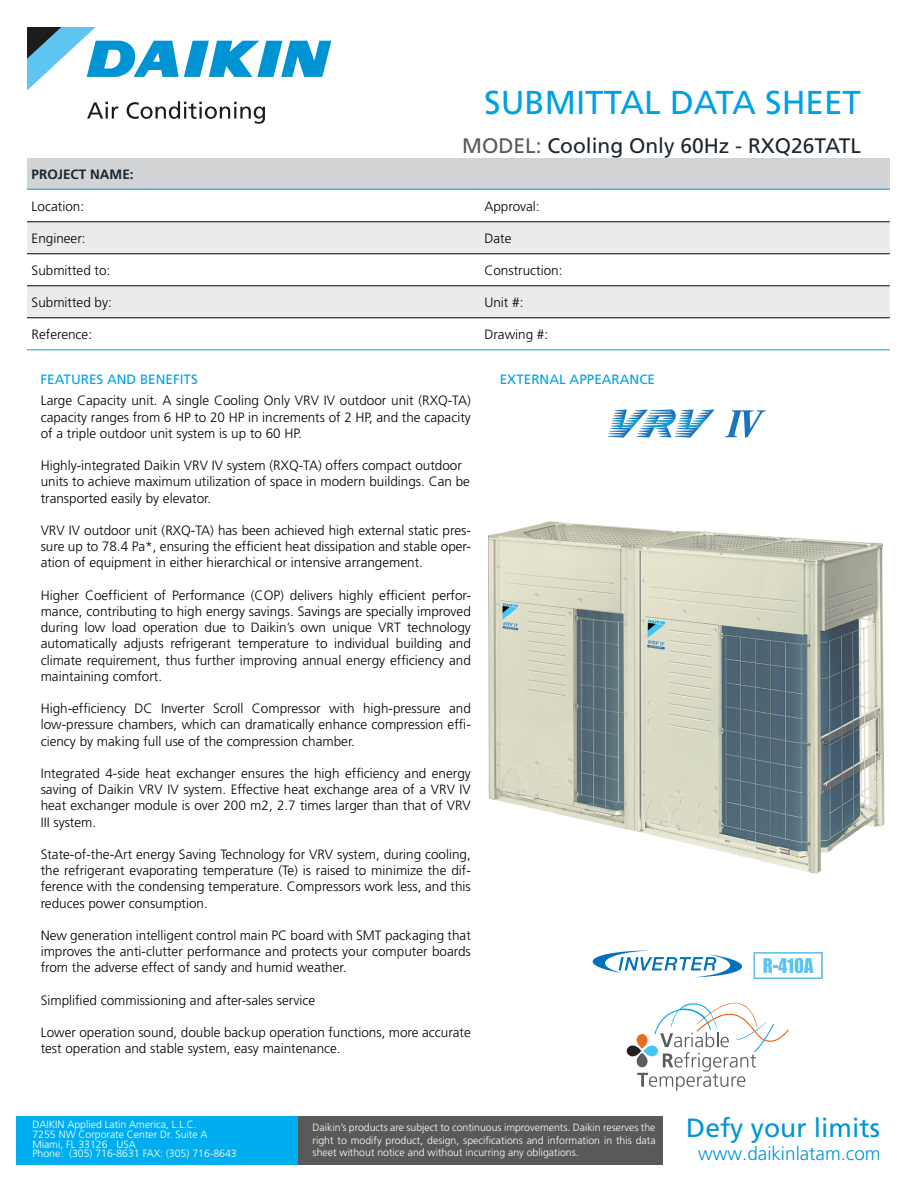
<style>
.page{position:relative;width:918px;height:1188px;background:#fff}
.page>*{position:absolute;margin:0;border:0;box-sizing:border-box;transform-origin:0 0}
.t1{font:33.15px "Frutiger";color:#00a1e4}
.t2{font:26.4px "Frutiger";color:#0095d5}
.t3{font:21px "Frutiger";color:#1b2630}
.t4{font:300 18.9px "Frutiger";color:#0095d5}
.t5{font:300 13.5px/16.2px "Frutiger";color:#000;text-align:justify}
.t6{font:13.5px "Frutiger";color:#00a1e4}
.t7{font:700 13.5px "Frutiger";color:#1b2630}
.t8{font:300 10.5px/9.6px "Frutiger";color:#fff;text-align:justify}
.s1{color:#58595b}
</style>
<div class="page">
<svg style="left:27px;top:27px;width:304px;height:63px"></svg>
<svg style="left:87px;top:102px;width:31px;height:17px"></svg>
<svg style="left:127px;top:101px;width:138px;height:23px"></svg>
<div style="left:298px;top:1116px;width:365px;height:49px;background:#58595b"></div>
<div style="left:17px;top:1116px;width:281px;height:49px;background:#00aeef"></div>
<svg style="left:608px;top:409px;width:107px;height:29px"></svg>
<svg style="left:725px;top:410px;width:41px;height:27px"></svg>
<div style="left:27px;top:159px;width:863px;height:30px;background:#d1d3d4"></div>
<svg style="left:27px;top:223px;width:863px;height:95px;fill:#ebebec"></svg>
<hr style="left:27px;top:349px;width:118px;height:1px;background:#00a1e4">
<hr style="left:145px;top:349px;width:335px;height:1px;background:#00a1e4">
<hr style="left:480px;top:349px;width:117px;height:1px;background:#00a1e4">
<hr style="left:597px;top:349px;width:293px;height:1px;background:#00a1e4">
<hr style="left:27px;top:222px;width:118px;height:1px;background:#000">
<hr style="left:145px;top:222px;width:335px;height:1px;background:#000">
<hr style="left:480px;top:222px;width:117px;height:1px;background:#000">
<hr style="left:597px;top:222px;width:293px;height:1px;background:#000">
<hr style="left:27px;top:254px;width:118px;height:1px;background:#000">
<hr style="left:145px;top:254px;width:335px;height:1px;background:#000">
<hr style="left:480px;top:254px;width:117px;height:1px;background:#000">
<hr style="left:597px;top:254px;width:293px;height:1px;background:#000">
<hr style="left:27px;top:286px;width:118px;height:1px;background:#000">
<hr style="left:145px;top:286px;width:335px;height:1px;background:#000">
<hr style="left:480px;top:286px;width:117px;height:1px;background:#000">
<hr style="left:597px;top:286px;width:293px;height:1px;background:#000">
<hr style="left:27px;top:318px;width:118px;height:1px;background:#000">
<hr style="left:145px;top:318px;width:335px;height:1px;background:#000">
<hr style="left:480px;top:318px;width:117px;height:1px;background:#000">
<hr style="left:597px;top:318px;width:293px;height:1px;background:#000">
<hr style="left:27px;top:189px;width:118px;height:1px;background:#00a1e4">
<hr style="left:145px;top:189px;width:335px;height:1px;background:#00a1e4">
<hr style="left:480px;top:189px;width:117px;height:1px;background:#00a1e4">
<hr style="left:597px;top:189px;width:293px;height:1px;background:#00a1e4">
<img style="left:488px;top:525px;width:397px;height:349px">
<svg style="left:592px;top:950px;width:150px;height:27px"></svg>
<svg style="left:753px;top:952px;width:70px;height:27px"></svg>
<svg style="left:627px;top:1003px;width:162px;height:88px"></svg>
<h1 class="t1" style="left:484px;top:83px;width:378px">SUBMITTAL DATA SHEET</h1>
<h3 class="t3" style="left:462px;top:133px;width:400px"><span class="s1">MODEL:</span> Cooling Only 60Hz - RXQ26TATL</h3>
<p class="t7" style="left:32px;top:166px;width:104px">PROJECT NAME:</p>
<p class="t5" style="left:32px;top:198px;width:54px">Location:</p>
<p class="t5" style="left:484px;top:198px;width:57px">Approval:</p>
<p class="t5" style="left:32px;top:230px;width:56px">Engineer:</p>
<p class="t5" style="left:484px;top:230px;width:28px">Date</p>
<p class="t5" style="left:32px;top:262px;width:80px">Submitted to:</p>
<p class="t5" style="left:484px;top:262px;width:80px">Construction:</p>
<p class="t5" style="left:32px;top:294px;width:82px">Submitted by:</p>
<p class="t5" style="left:484px;top:294px;width:41px">Unit #:</p>
<p class="t5" style="left:32px;top:326px;width:62px">Reference:</p>
<p class="t5" style="left:484px;top:326px;width:65px">Drawing #:</p>
<p class="t6" style="left:40px;top:371px;width:159px">FEATURES AND BENEFITS</p>
<p class="t6" style="left:500px;top:371px;width:157px">EXTERNAL APPEARANCE</p>
<p class="t5" style="left:41px;top:393px;width:432px">Large Capacity unit. A single Cooling Only VRV IV outdoor unit (RXQ-TA) capacity ranges from 6 HP to 20 HP in increments of 2 HP, and the capacity of a triple outdoor unit system is up to 60 HP.</p>
<p class="t5" style="left:41px;top:458px;width:431px;text-align:left">Highly-integrated Daikin VRV IV system (RXQ-TA) offers compact outdoor units to achieve maximum utilization of space in modern buildings. Can be transported easily by elevator.</p>
<p class="t5" style="left:41px;top:522px;width:432px">VRV IV outdoor unit (RXQ-TA) has been achieved high external static pres&shy;sure up to 78.4 Pa*, ensuring the efficient heat dissipation and stable oper&shy;ation of equipment in either hierarchical or intensive arrangement.</p>
<p class="t5" style="left:41px;top:587px;width:432px">Higher Coefficient of Performance (COP) delivers highly efficient perfor&shy;mance, contributing to high energy savings. Savings are specially improved during low load operation due to Daikin’s own unique VRT technology automatically adjusts refrigerant temperature to individual building and climate requirement, thus further improving annual energy efficiency and maintaining comfort.</p>
<p class="t5" style="left:41px;top:701px;width:432px">High-efficiency DC Inverter Scroll Compressor with high-pressure and low-pressure chambers, which can dramatically enhance compression effi&shy;ciency by making full use of the compression chamber.</p>
<p class="t5" style="left:41px;top:765px;width:432px">Integrated 4-side heat exchanger ensures the high efficiency and energy saving of Daikin VRV IV system. Effective heat exchange area of a VRV IV heat exchanger module is over 200 m2, 2.7 times larger than that of VRV III system.</p>
<p class="t5" style="left:41px;top:846px;width:432px">State-of-the-Art energy Saving Technology for VRV system, during cooling, the refrigerant evaporating temperature (Te) is raised to minimize the dif&shy;ference with the condensing temperature. Compressors work less, and this reduces power consumption.</p>
<p class="t5" style="left:41px;top:927px;width:432px">New generation intelligent control main PC board with SMT packaging that improves the anti-clutter performance and protects your computer boards from the adverse effect of sandy and humid weather.</p>
<p class="t5" style="left:41px;top:992px;width:276px">Simplified commissioning and after-sales service</p>
<p class="t5" style="left:41px;top:1025px;width:432px">Lower operation sound, double backup operation functions, more accurate test operation and stable system, easy maintenance.</p>
<p class="t8" style="left:32px;top:1120px;width:206px;text-align:left">DAIKIN Applied Latin America, L.L.C.<br>7255 NW Corporate Center Dr. Suite A Miami, FL 33126 USA<br>Phone: (305) 716-8631 FAX: (305) 716-8643</p>
<h2 class="t2" style="left:686px;top:1112px;width:195px">Defy your limits</h2>
<p class="t8" style="left:313px;top:1122px;width:344px;line-height:12.6px">Daikin’s products are subject to continuous improvements. Daikin reserves the right to modify product, design, specifications and information in this data sheet without notice and without incurring any obligations.</p>
<h3 class="t4" style="left:698px;top:1143px;width:184px">www.daikinlatam.com</h3>
</div>
